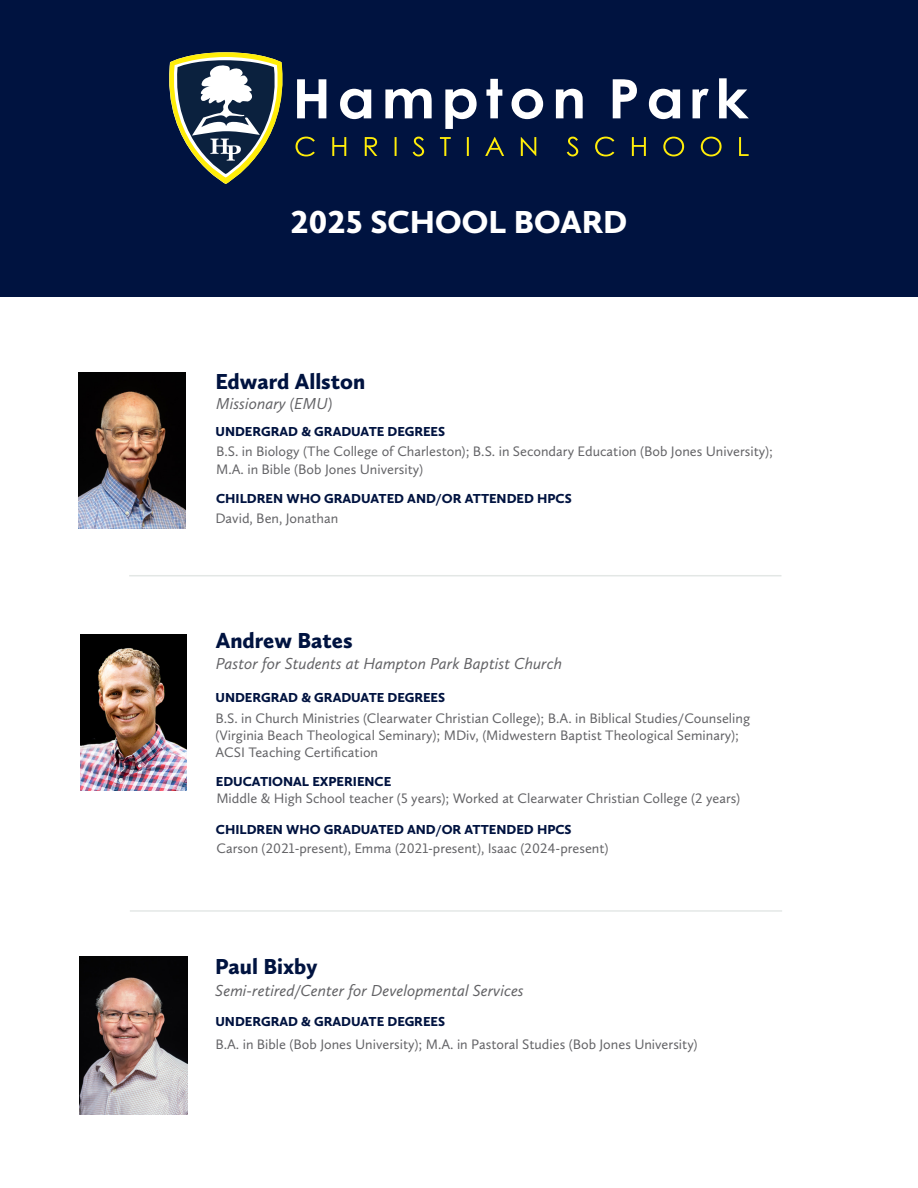
<style>
.page{position:relative;width:918px;height:1188px;background:#fff}
.page>*{position:absolute;margin:0;border:0;box-sizing:border-box;transform-origin:0 0}
.t1{font:900 33px "Calluna Sans";color:#fff}
.t2{font:900 22.5px "Calluna Sans";color:#001340}
.t3{font:italic 16.5px "Calluna Sans";color:#636366}
.t4{font:14.25px "Calluna Sans";color:#636366}
.t5{font:900 13.5px "Calluna Sans";color:#001340}
</style>
<div class="page">
<div style="left:0;top:0;width:918px;height:297px;background:#001340"></div>
<img style="left:79px;top:373px;width:106px;height:156px">
<img style="left:80px;top:634px;width:106px;height:156px">
<img style="left:80px;top:957px;width:107px;height:158px">
<hr style="left:129px;top:575px;width:653px;height:1px;background:#acb7b3">
<hr style="left:130px;top:910px;width:652px;height:2px;background:#acb7b3">
<svg style="left:169px;top:52px;width:580px;height:132px"></svg>
<p class="t1" style="left:291px;top:201px;width:338px">2025 SCHOOL BOARD</p>
<p class="t2" style="left:215px;top:368px;width:151px">Edward Allston</p>
<p class="t3" style="left:216px;top:394px;width:118px">Missionary (EMU)</p>
<p class="t4" style="left:216px;top:442px;width:558px">B.S. in Biology (The College of Charleston); B.S. in Secondary Education (Bob Jones University);</p>
<p class="t4" style="left:216px;top:460px;width:209px">M.A. in Bible (Bob Jones University)</p>
<p class="t5" style="left:215px;top:423px;width:231px">UNDERGRAD &amp; GRADUATE DEGREES</p>
<p class="t5" style="left:216px;top:490px;width:357px">CHILDREN WHO GRADUATED AND/OR ATTENDED HPCS</p>
<p class="t4" style="left:215px;top:509px;width:124px">David, Ben, Jonathan</p>
<p class="t2" style="left:216px;top:627px;width:138px">Andrew Bates</p>
<p class="t3" style="left:216px;top:654px;width:348px">Pastor for Students at Hampton Park Baptist Church</p>
<p class="t4" style="left:215px;top:710px;width:536px">B.S. in Church Ministries (Clearwater Christian College); B.A. in Biblical Studies/Counseling</p>
<p class="t4" style="left:215px;top:727px;width:525px">(Virginia Beach Theological Seminary); MDiv, (Midwestern Baptist Theological Seminary);</p>
<p class="t4" style="left:215px;top:744px;width:164px">ACSI Teaching Certification</p>
<p class="t4" style="left:216px;top:790px;width:525px">Middle &amp; High School teacher (5 years); Worked at Clearwater Christian College (2 years)</p>
<p class="t5" style="left:215px;top:689px;width:231px">UNDERGRAD &amp; GRADUATE DEGREES</p>
<p class="t5" style="left:216px;top:773px;width:177px">EDUCATIONAL EXPERIENCE</p>
<p class="t5" style="left:216px;top:821px;width:357px">CHILDREN WHO GRADUATED AND/OR ATTENDED HPCS</p>
<p class="t4" style="left:216px;top:840px;width:394px">Carson (2021-present), Emma (2021-present), Isaac (2024-present)</p>
<p class="t2" style="left:215px;top:952px;width:104px">Paul Bixby</p>
<p class="t3" style="left:215px;top:980px;width:310px">Semi-retired/Center for Developmental Services</p>
<p class="t4" style="left:215px;top:1035px;width:484px">B.A. in Bible (Bob Jones University); M.A. in Pastoral Studies (Bob Jones University)</p>
<p class="t5" style="left:215px;top:1013px;width:231px">UNDERGRAD &amp; GRADUATE DEGREES</p>
</div>
